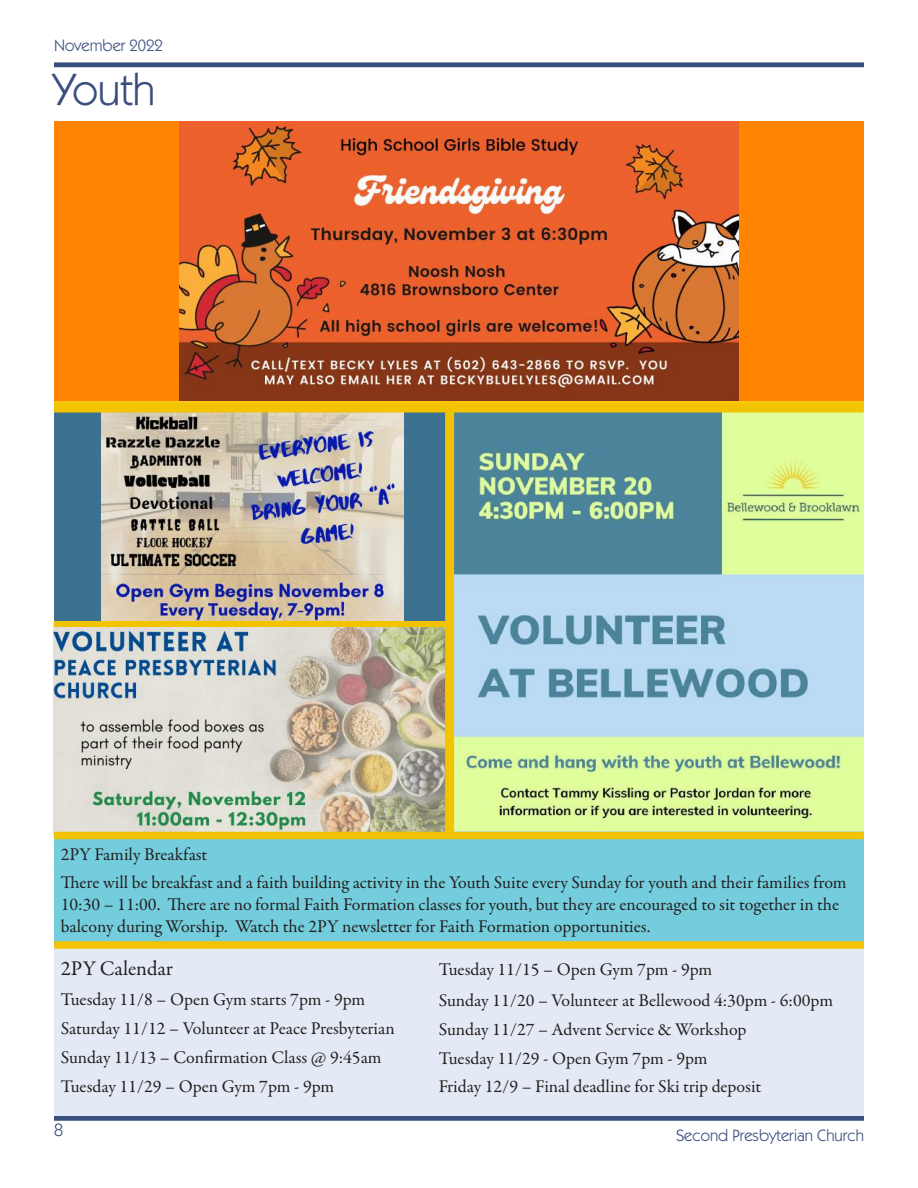
<style>
.page{position:relative;width:918px;height:1188px;background:#fff}
.page>*{position:absolute;margin:0;border:0;box-sizing:border-box;transform-origin:0 0}
.t1{font:45px "ITC Kabel Std";color:#3a4e7e}
.t2{font:21px "Garamond Premr Pro";color:#241f1f}
.t3{font:18px/28.8px "Garamond Premr Pro";letter-spacing:-.005em;color:#241f1f}
.t4{font:18px "ITC Kabel Std";color:#3a4e7e}
.t5{font:17.85px/31.5px "Garamond Premr Pro";color:#241f1f}
.t6{font:16.5px "ITC Kabel Std";color:#3a4e7e}
.s1{font-size:18px}
.s2{font-size:22.5px;color:#fff}
</style>
<div class="page">
<hr style="left:54px;top:1116px;width:810px;height:4px;background:#3a4e7e">
<hr style="left:54px;top:63px;width:810px;height:4px;background:#3a4e7e">
<img style="left:454px;top:412px;width:410px;height:419px">
<div style="left:54px;top:122px;width:810px;height:279px;background:#ff8401"></div>
<img style="left:180px;top:122px;width:558px;height:279px">
<div style="left:54px;top:406px;width:397px;height:215px;background:#3c7190"></div>
<img style="left:102px;top:412px;width:301px;height:209px">
<img style="left:54px;top:627px;width:391px;height:205px">
<div style="left:54px;top:946px;width:392px;height:170px;background:#e4eaf5"></div>
<div style="left:432px;top:946px;width:432px;height:170px;background:#e4eaf5"></div>
<div style="left:54px;top:837px;width:810px;height:108px;background:#74cddd"></div>
<div style="left:54px;top:941px;width:810px;height:8px;background:#f2c300"></div>
<div style="left:54px;top:832px;width:810px;height:7px;background:#f2c300"></div>
<div style="left:445px;top:403px;width:9px;height:436px;background:#f2c300"></div>
<div style="left:54px;top:621px;width:395px;height:6px;background:#f2c300"></div>
<div style="left:54px;top:404px;width:810px;height:8px;background:#f2c300"></div>
<p class="t6" style="left:54px;top:36px;width:110px">November 2022</p>
<h1 class="t1" style="left:53px;top:64px;width:104px">Youth</h1>
<p class="t3" style="left:61px;top:840px;width:787px">2PY Family Breakfast<br>There will be breakfast and a faith building activity in the Youth Suite every Sunday for youth and their families from</p>
<p class="t3" style="left:61px;top:894px;width:780px;line-height:21.6px">10:30 – 11:00. There are no formal Faith Formation classes for youth, but they are encouraged to sit together in the balcony during Worship. Watch the 2PY newsletter for Faith Formation opportunities.</p>
<p class="t2" style="left:61px;top:956px;width:114px">2PY Calendar</p>
<p class="t3" style="left:61px;top:986px;width:335px">Tuesday 11/8 – Open Gym starts 7pm - 9pm<br>Saturday 11/12 – Volunteer at Peace Presbyterian<br>Sunday 11/13 – Confirmation Class @ 9:45am</p>
<p class="t5" style="left:61px;top:1071px;width:275px">Tuesday 11/29 – Open Gym 7pm - 9pm</p>
<p class="t4" style="left:54px;top:1119px;width:10px">8</p>
<p class="t5" style="left:439px;top:954px;width:396px"><span class="s1">Tuesday</span> 11/15 – Open Gym 7pm - 9pm<br><span class="s1">Sunday</span> 11/20 – Volunteer at Bellewood 4:30pm - 6:00pm</p>
<p class="t5" style="left:439px;top:1015px;width:309px;line-height:28.7px"><span class="s1">Sunday</span> 11/27 – Advent Service &amp; Workshop<br>Tuesday 11/29 - Open Gym 7pm - 9pm</p>
<p class="t3" style="left:439px;top:1073px;width:324px">Friday 12/9 – Final deadline for Ski trip deposit</p>
<p class="t6" style="left:665px;top:1125px;width:200px"><span class="s2">I</span> Second Presbyterian Church</p>
</div>
